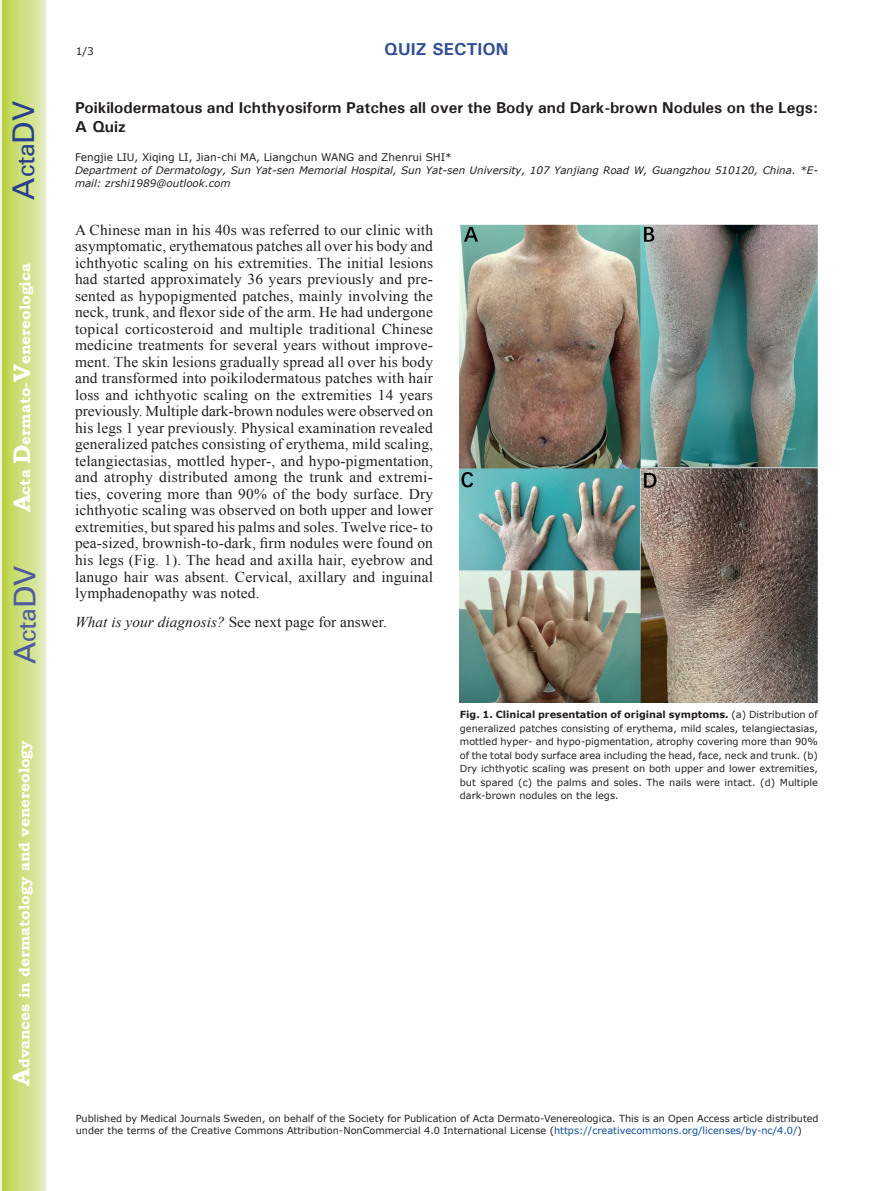
<style>
.page{position:relative;width:893px;height:1191px;background:#fff}
.page>*{position:absolute;margin:0;border:0;box-sizing:border-box;transform-origin:0 0}
.t1{font:30px "Univers";color:#4d5a9e}
.t2{font:30px "Univers";color:#253f8e}
.t3{font:700 17.25px "Univers";color:#324f95}
.t4{font:700 15.75px/18.9px "Univers";color:#231f20}
.t5{font:15px/16.5px "Times New Roman";letter-spacing:.01em;color:#231f20;text-align:justify}
.t6{font:700 15px "Bookman Old Style";color:#fff}
.t7{font:10.5px "Verdana";color:#231f20}
.t8{font:italic 10.35px/12.8px "Verdana";color:#231f20}
.t9{font:9.75px/13.5px "Verdana";color:#231f20}
.s1{font-size:24px}
.s2{font-style:italic}
.s3{font-weight:700}
.s4{color:#0f4d96}
</style>
<div class="page">
<svg style="left:1px;top:0;width:45px;height:1191px;background:#cfe084"></svg>
<img style="left:460px;top:224px;width:358px;height:479px">
<h1 class="t2" style="left:6px;top:199px;width:100px;rotate:-90deg">A<span class="s1">cta</span>DV</h1>
<p class="t6" style="left:16px;top:512px;width:251px;rotate:-90deg"><span class="s1">A</span>cta <span class="s1">D</span>ermato-<span class="s1">V</span>enereologica</p>
<h1 class="t1" style="left:7px;top:664px;width:100px;rotate:-90deg">A<span class="s1">cta</span>DV</h1>
<p class="t6" style="left:15px;top:1086px;width:347px;rotate:-90deg"><span class="s1">A</span>dvances in dermatology and venereology</p>
<p class="t7" style="left:76px;top:44px;width:20px">1/3</p>
<p class="t3" style="left:384px;top:38px;width:126px">QUIZ SECTION</p>
<p class="t4" style="left:75px;top:98px;width:745px">Poikilodermatous and Ichthyosiform Patches all over the Body and Dark-brown Nodules on the Legs:<br>A Quiz</p>
<p class="t7" style="left:75px;top:151px;width:378px">Fengjie LIU, Xiqing LI, Jian-chi MA, Liangchun WANG and Zhenrui SHI*</p>
<p class="t8" style="left:75px;top:164px;width:744px">Department of Dermatology, Sun Yat-sen Memorial Hospital, Sun Yat-sen University, 107 Yanjiang Road W, Guangzhou 510120, China. *E&shy;mail: zrshi1989@outlook.com</p>
<p class="t5" style="left:75px;top:221px;width:360px">A Chinese man in his 40s was referred to our clinic with asymptomatic, erythematous patches all over his body and ichthyotic scaling on his extremities. The initial lesions had started approximately 36 years previously and pre&shy;sented as hypopigmented patches, mainly involving the neck, trunk, and flexor side of the arm. He had undergone topical corticosteroid and multiple traditional Chinese medicine treatments for several years without improve&shy;ment. The skin lesions gradually spread all over his body and transformed into poikilodermatous patches with hair loss and ichthyotic scaling on the extremities 14 years previously. Multiple dark-brown nodules were observed on his legs 1 year previously. Physical examination revealed generalized patches consisting of erythema, mild scaling, telangiectasias, mottled hyper-, and hypo-pigmentation, and atrophy distributed among the trunk and extremi&shy;ties, covering more than 90% of the body surface. Dry ichthyotic scaling was observed on both upper and lower extremities, but spared his palms and soles. Twelve rice- to pea-sized, brownish-to-dark, firm nodules were found on his legs (Fig. 1). The head and axilla hair, eyebrow and lanugo hair was absent. Cervical, axillary and inguinal lymphadenopathy was noted.</p>
<p class="t5" style="left:75px;top:614px;width:313px"><span class="s2">What is your diagnosis?</span> See next page for answer.</p>
<p class="t9" style="left:460px;top:708px;width:360px;text-align:justify"><span class="s3">Fig. 1. Clinical presentation of original symptoms.</span> (a) Distribution of generalized patches consisting of erythema, mild scales, telangiectasias, mottled hyper- and hypo-pigmentation, atrophy covering more than 90% of the total body surface area including the head, face, neck and trunk. (b)<br>Dry ichthyotic scaling was present on both upper and lower extremities, but spared (c) the palms and soles. The nails were intact. (d) Multiple dark-brown nodules on the legs.</p>
<p class="t9" style="left:76px;top:1112px;width:744px;line-height:12px">Published by Medical Journals Sweden, on behalf of the Society for Publication of Acta Dermato-Venereologica. This is an Open Access article distributed under the terms of the Creative Commons Attribution-NonCommercial 4.0 International License (<span class="s4">https://creativecommons.org/licenses/by-nc/4.0/</span>)</p>
</div>
